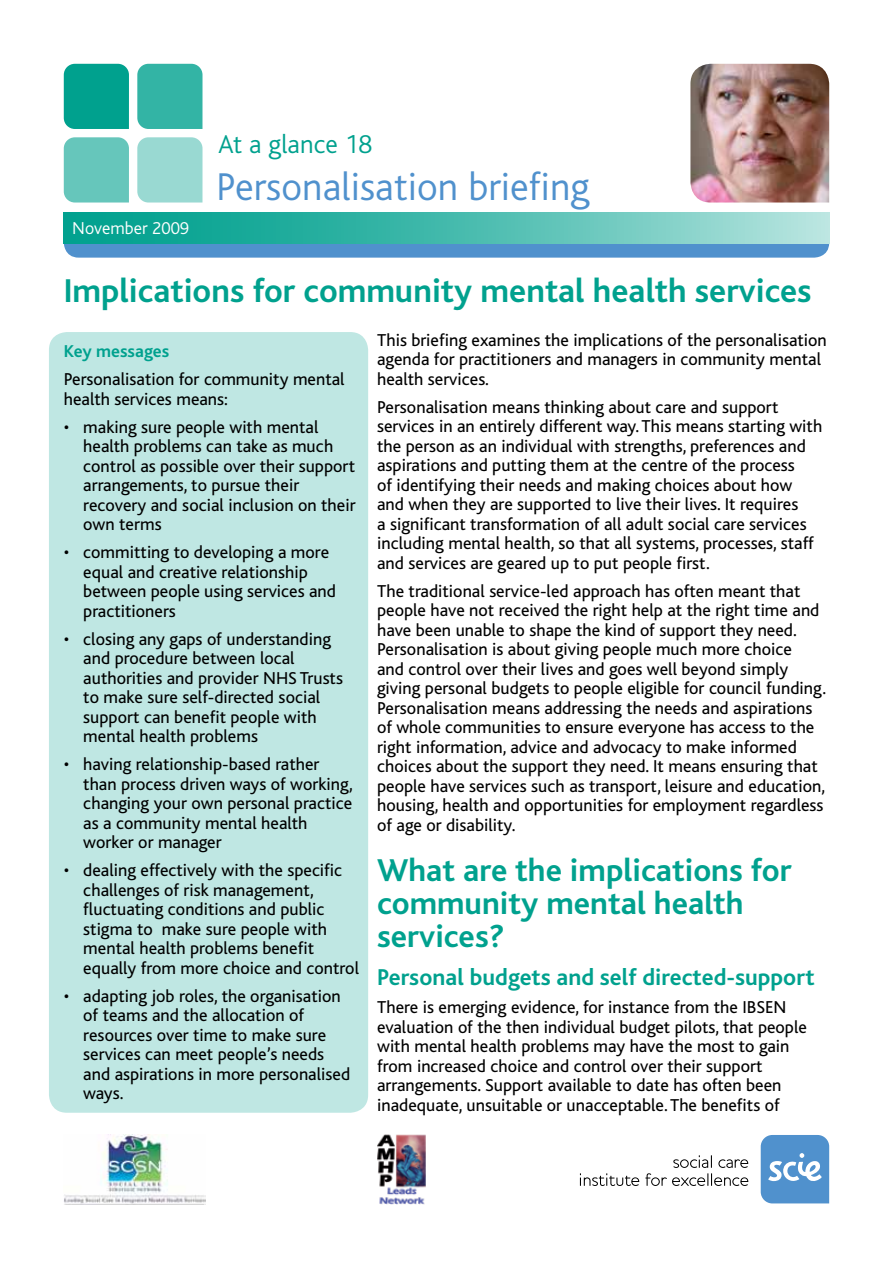
<style>
.page{position:relative;width:893px;height:1263px;background:#fff}
.page>*{position:absolute;margin:0;border:0;box-sizing:border-box;transform-origin:0 0}
.t1{font:300 40.5px "Bliss";color:#5091cd}
.t2{font:700 34.5px "Bliss";color:#00a18e}
.t3{font:700 33px/33px "Bliss";color:#00a18e}
.t4{font:300 27px "Bliss";color:#00a18e}
.t5{font:700 24px "Bliss";color:#00a18e}
.t6{font:18px/19.5px "Bliss";color:#000}
.t7{font:300 18px "Bliss";color:#fff}
.t8{font:700 18px "Bliss";color:#00a18e}
</style>
<div class="page">
<img style="left:64px;top:1134px;width:141px;height:70px">
<div style="left:64px;top:226px;width:765px;height:32px;background:#5091cd;border-radius:15px"></div>
<svg style="left:64px;top:213px;width:765px;height:30px;background:#4cbcaf"></svg>
<div style="left:49px;top:332px;width:319px;height:781px;background:#bfe7e3;border-radius:18px"></div>
<svg style="left:761px;top:1135px;width:68px;height:68px;background:#679fd3"></svg>
<svg style="left:580px;top:1173px;width:59px;height:13px"></svg>
<svg style="left:645px;top:1155px;width:103px;height:31px"></svg>
<div style="left:64px;top:64px;width:65px;height:65px;background:#00a18e"></div>
<div style="left:137px;top:64px;width:65px;height:65px;background:#33b4a5"></div>
<div style="left:64px;top:137px;width:65px;height:66px;background:#66c6bb"></div>
<div style="left:137px;top:137px;width:65px;height:66px;background:#99d9d2"></div>
<img style="left:690px;top:64px;width:139px;height:139px">
<img style="left:377px;top:1134px;width:49px;height:70px">
<p class="t7" style="left:72px;top:219px;width:119px">November 2009</p>
<h3 class="t4" style="left:218px;top:130px;width:156px">At a glance 18</h3>
<h1 class="t1" style="left:216px;top:165px;width:375px">Personalisation briefing</h1>
<h2 class="t2" style="left:64px;top:273px;width:749px">Implications for community mental health services</h2>
<p class="t8" style="left:64px;top:342px;width:107px">Key messages</p>
<p class="t6" style="left:64px;top:370px;width:282px">Personalisation for community mental health services means:</p>
<p class="t6" style="left:83px;top:417px;width:274px;text-indent:-19px">• making sure people with mental health problems can take as much control as possible over their support arrangements, to pursue their recovery and social inclusion on their own terms</p>
<p class="t6" style="left:83px;top:543px;width:254px;text-indent:-19px">• committing to developing a more equal and creative relationship between people using services and practitioners</p>
<p class="t6" style="left:83px;top:629px;width:261px;text-indent:-19px">• closing any gaps of understanding and procedure between local authorities and provider NHS Trusts to make sure self-directed social support can benefit people with mental health problems</p>
<p class="t6" style="left:83px;top:755px;width:271px;text-indent:-19px">• having relationship-based rather than process driven ways of working, changing your own personal practice as a community mental health worker or manager</p>
<p class="t6" style="left:83px;top:861px;width:277px;text-indent:-19px">• dealing effectively with the specific challenges of risk management, fluctuating conditions and public stigma to make sure people with mental health problems benefit equally from more choice and control</p>
<p class="t6" style="left:83px;top:986px;width:268px;text-indent:-19px">• adapting job roles, the organisation of teams and the allocation of resources over time to make sure services can meet people’s needs and aspirations in more personalised ways.</p>
<p class="t6" style="left:377px;top:330px;width:451px">This briefing examines the implications of the personalisation agenda for practitioners and managers in community mental health services.</p>
<p class="t6" style="left:377px;top:397px;width:447px">Personalisation means thinking about care and support services in an entirely different way. This means starting with the person as an individual with strengths, preferences and aspirations and putting them at the centre of the process<br>of identifying their needs and making choices about how and when they are supported to live their lives. It requires<br>a significant transformation of all adult social care services including mental health, so that all systems, processes, staff and services are geared up to put people first.</p>
<p class="t6" style="left:377px;top:581px;width:450px">The traditional service-led approach has often meant that people have not received the right help at the right time and have been unable to shape the kind of support they need.<br>Personalisation is about giving people much more choice<br>and control over their lives and goes well beyond simply giving personal budgets to people eligible for council funding.<br>Personalisation means addressing the needs and aspirations of whole communities to ensure everyone has access to the right information, advice and advocacy to make informed choices about the support they need. It means ensuring that people have services such as transport, leisure and education, housing, health and opportunities for employment regardless of age or disability.</p>
<h3 class="t3" style="left:377px;top:854px;width:416px">What are the implications for community mental health services?</h3>
<h3 class="t5" style="left:377px;top:965px;width:439px">Personal budgets and self directed-support</h3>
<p class="t6" style="left:377px;top:998px;width:431px">There is emerging evidence, for instance from the IBSEN evaluation of the then individual budget pilots, that people with mental health problems may have the most to gain from increased choice and control over their support arrangements. Support available to date has often been inadequate, unsuitable or unacceptable. The benefits of</p>
</div>
